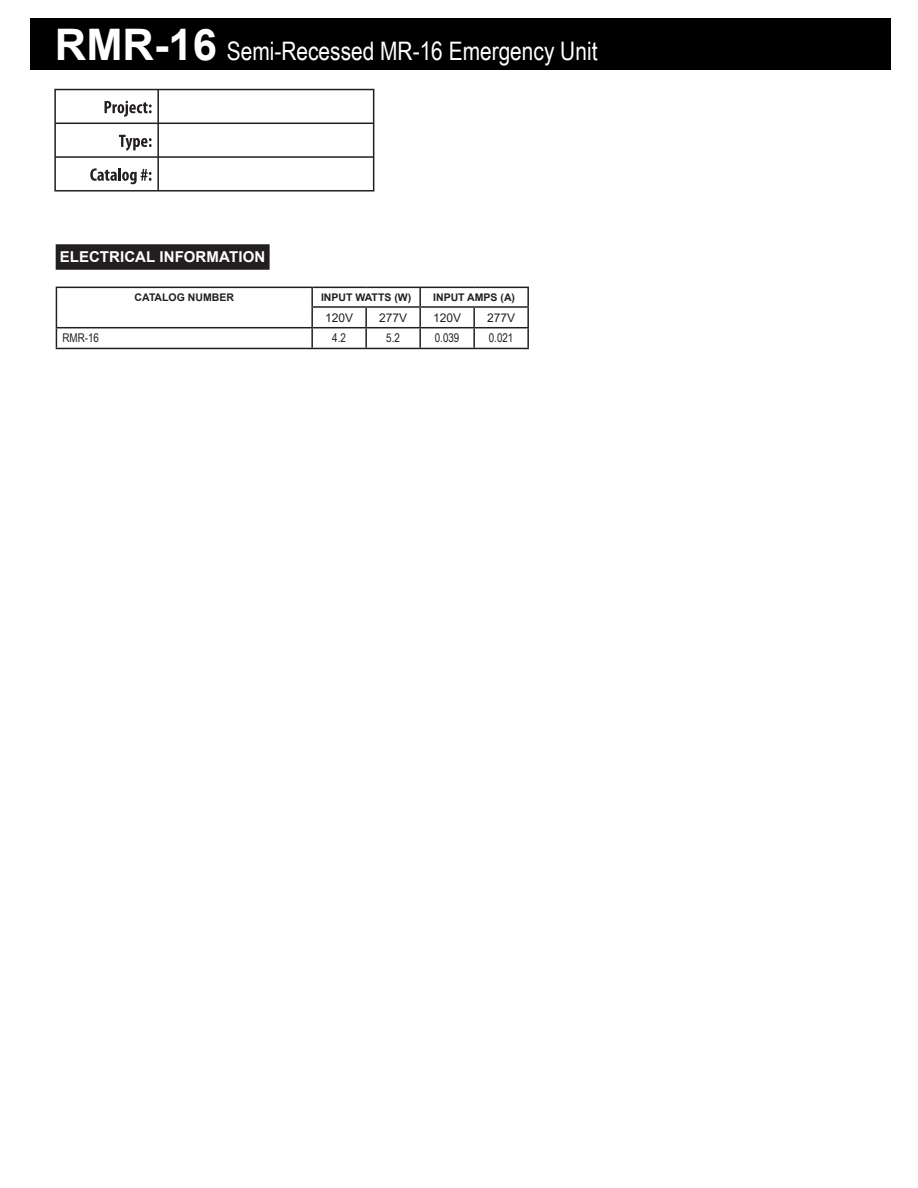
<style>
.page{position:relative;width:918px;height:1188px;background:#fff}
.page>*{position:absolute;margin:0;border:0;box-sizing:border-box;transform-origin:0 0}
.t1{font:25.5px "Arial Narrow";color:#fff}
.t2{font:700 15px "Arial";letter-spacing:.005em;color:#fff}
.t3{font:12px "Arial Narrow";color:#231f20}
.t4{font:12px "Arial";color:#231f20}
.t5{font:700 10.5px "Arial";color:#231f20}
.s1{font-family:"Arial";font-weight:700;font-size:43.5px}
</style>
<div class="page">
<div style="left:30px;top:18px;width:861px;height:52px;background:#000"></div>
<svg style="left:54px;top:89px;width:320px;height:103px"></svg>
<div style="left:56px;top:244px;width:214px;height:26px;background:#231f20"></div>
<hr style="left:56px;top:287px;width:256px;height:1px;background:#231f20">
<hr style="left:312px;top:287px;width:54px;height:1px;background:#231f20">
<hr style="left:366px;top:287px;width:108px;height:1px;background:#231f20">
<hr style="left:474px;top:287px;width:55px;height:1px;background:#231f20">
<hr style="left:311px;top:306px;width:55px;height:2px;background:#231f20">
<svg style="left:311px;top:288px;width:2px;height:39px"></svg>
<hr style="left:366px;top:306px;width:54px;height:2px;background:#231f20">
<svg style="left:365px;top:308px;width:2px;height:19px"></svg>
<hr style="left:420px;top:306px;width:54px;height:2px;background:#231f20">
<svg style="left:419px;top:288px;width:2px;height:39px"></svg>
<hr style="left:474px;top:306px;width:55px;height:2px;background:#231f20">
<svg style="left:473px;top:308px;width:2px;height:19px"></svg>
<svg style="left:527px;top:288px;width:2px;height:39px"></svg>
<hr style="left:56px;top:327px;width:256px;height:1px;background:#231f20">
<svg style="left:56px;top:288px;width:1px;height:60px"></svg>
<hr style="left:312px;top:327px;width:54px;height:1px;background:#231f20">
<hr style="left:311px;top:328px;width:2px;height:20px;background:#231f20">
<hr style="left:366px;top:327px;width:54px;height:1px;background:#231f20">
<hr style="left:365px;top:328px;width:2px;height:20px;background:#231f20">
<hr style="left:420px;top:327px;width:54px;height:1px;background:#231f20">
<hr style="left:419px;top:328px;width:2px;height:20px;background:#231f20">
<hr style="left:474px;top:327px;width:55px;height:1px;background:#231f20">
<hr style="left:473px;top:328px;width:2px;height:20px;background:#231f20">
<hr style="left:527px;top:328px;width:2px;height:20px;background:#231f20">
<hr style="left:56px;top:348px;width:473px;height:1px;background:#231f20">
<h1 class="t1" style="left:55px;top:32px;width:544px"><span class="s1">RMR-16</span> Semi-Recessed MR-16 Emergency Unit</h1>
<h2 class="t2" style="left:60px;top:246px;width:207px">ELECTRICAL INFORMATION</h2>
<p class="t5" style="left:135px;top:290px;width:101px">CATALOG NUMBER</p>
<p class="t5" style="left:321px;top:290px;width:92px">INPUT WATTS (W)</p>
<p class="t5" style="left:433px;top:290px;width:83px">INPUT AMPS (A)</p>
<p class="t4" style="left:325px;top:309px;width:30px">120V</p>
<p class="t4" style="left:379px;top:309px;width:30px">277V</p>
<p class="t4" style="left:433px;top:309px;width:30px">120V</p>
<p class="t4" style="left:487px;top:309px;width:30px">277V</p>
<p class="t3" style="left:62px;top:329px;width:38px">MR 61-R</p>
<p class="t3" style="left:489px;top:329px;width:26px">120.0</p>
<p class="t3" style="left:332px;top:329px;width:15px">2.4</p>
<p class="t3" style="left:386px;top:329px;width:15px">2.5</p>
<p class="t3" style="left:435px;top:329px;width:26px">930.0</p>
</div>
